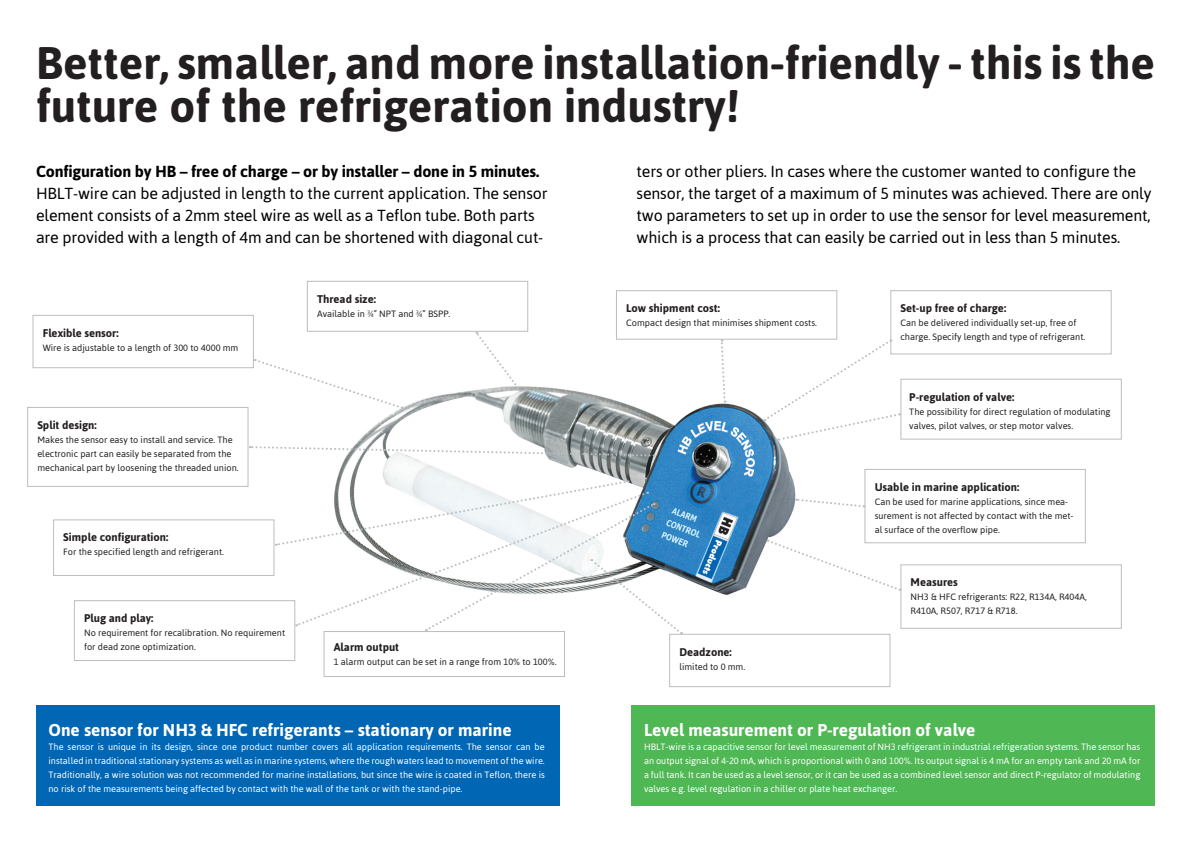
<style>
.page{position:relative;width:1191px;height:842px;background:#fff}
.page>*{position:absolute;margin:0;border:0;box-sizing:border-box;transform-origin:0 0}
.t1{font:700 45.6px/43px "Asap";color:#231f20}
.t2{font:700 17.2px "Asap";color:#fff}
.t3{font:16px/22px "Asap";letter-spacing:-.01em;color:#000}
.t4{font:700 16px "Asap";letter-spacing:-.01em;color:#000}
.t5{font:700 11.2px "Asap";color:#231f20}
.t6{font:9.2px/14px "Asap";color:#fff;text-align:justify}
.t7{font:9.2px/14px "Asap";color:#231f20}
</style>
<div class="page">
<img style="left:337px;top:386px;width:459px;height:209px">
<div style="left:36px;top:706px;width:523px;height:100px;background:#0166b3"></div>
<div style="left:631px;top:706px;width:524px;height:100px;background:#50b755"></div>
<div style="left:33px;top:315px;width:221px;height:53px;border:1px solid #bcbdc0"></div>
<div style="left:900px;top:379px;width:221px;height:60px;border:1px solid #bcbdc0"></div>
<div style="left:890px;top:290px;width:221px;height:64px;border:1px solid #bcbdc0"></div>
<div style="left:307px;top:281px;width:221px;height:51px;border:1px solid #bcbdc0"></div>
<div style="left:616px;top:290px;width:221px;height:50px;border:1px solid #bcbdc0"></div>
<div style="left:864px;top:469px;width:221px;height:74px;border:1px solid #bcbdc0"></div>
<div style="left:900px;top:564px;width:221px;height:65px;border:1px solid #bcbdc0"></div>
<div style="left:669px;top:634px;width:221px;height:53px;border:1px solid #bcbdc0"></div>
<div style="left:27px;top:407px;width:221px;height:80px;border:1px solid #bcbdc0"></div>
<div style="left:53px;top:519px;width:221px;height:57px;border:1px solid #bcbdc0"></div>
<div style="left:74px;top:600px;width:221px;height:61px;border:1px solid #bcbdc0"></div>
<div style="left:324px;top:631px;width:241px;height:46px;border:1px solid #bcbdc0"></div>
<svg style="left:767px;top:539px;width:133px;height:52px"></svg>
<svg style="left:796px;top:498px;width:68px;height:10px"></svg>
<svg style="left:719px;top:339px;width:7px;height:63px"></svg>
<svg style="left:763px;top:340px;width:137px;height:102px"></svg>
<svg style="left:475px;top:331px;width:46px;height:61px"></svg>
<svg style="left:254px;top:359px;width:148px;height:50px"></svg>
<svg style="left:275px;top:477px;width:407px;height:157px"></svg>
<svg style="left:250px;top:445px;width:404px;height:12px"></svg>
<h1 class="t1" style="left:36px;top:41px;width:1120px">Better, smaller, and more installation-friendly - this is the future of the refrigeration industry!</h1>
<h3 class="t4" style="left:36px;top:162px;width:505px">Configuration by HB – free of charge – or by installer – done in 5 minutes.</h3>
<h3 class="t3" style="left:36px;top:182px;width:513px">HBLT-wire can be adjusted in length to the current application. The sensor element consists of a 2mm steel wire as well as a Teflon tube. Both parts are provided with a length of 4m and can be shortened with diagonal cut-</h3>
<p class="t3" style="left:636px;top:160px;width:516px">ters or other pliers. In cases where the customer wanted to configure the sensor, the target of a maximum of 5 minutes was achieved. There are only two parameters to set up in order to use the sensor for level measurement, which is a process that can easily be carried out in less than 5 minutes.</p>
<p class="t5" style="left:43px;top:326px;width:77px">Flexible sensor:</p>
<p class="t7" style="left:43px;top:340px;width:197px">Wire is adjustable to a length of 300 to 4000 mm</p>
<p class="t5" style="left:37px;top:418px;width:61px">Split design:</p>
<p class="t7" style="left:37px;top:433px;width:203px">Makes the sensor easy to install and service. The electronic part can easily be separated from the mechanical part by loosening the threaded union.</p>
<p class="t5" style="left:63px;top:531px;width:107px">Simple configuration:</p>
<p class="t7" style="left:63px;top:545px;width:162px">For the specified length and refrigerant.</p>
<p class="t5" style="left:84px;top:612px;width:71px">Plug and play:</p>
<p class="t7" style="left:84px;top:626px;width:202px">No requirement for recalibration. No requirement for dead zone optimization.</p>
<p class="t5" style="left:317px;top:292px;width:60px">Thread size:</p>
<p class="t7" style="left:317px;top:306px;width:135px">Available in ¾” NPT and ¾” BSPP.</p>
<p class="t5" style="left:626px;top:302px;width:95px">Low shipment cost:</p>
<p class="t7" style="left:626px;top:316px;width:192px">Compact design that minimises shipment costs.</p>
<p class="t5" style="left:334px;top:640px;width:67px">Alarm output</p>
<p class="t7" style="left:334px;top:655px;width:224px">1 alarm output can be set in a range from 10% to 100%.</p>
<p class="t5" style="left:679px;top:645px;width:54px">Deadzone:</p>
<p class="t7" style="left:679px;top:659px;width:67px">limited to 0 mm.</p>
<p class="t5" style="left:900px;top:302px;width:107px">Set-up free of charge:</p>
<p class="t7" style="left:900px;top:316px;width:186px">Can be delivered individually set-up, free of charge. Specify length and type of refrigerant.</p>
<p class="t5" style="left:909px;top:390px;width:106px">P-regulation of valve:</p>
<p class="t7" style="left:909px;top:404px;width:203px">The possibility for direct regulation of modulating valves, pilot valves, or step motor valves.</p>
<p class="t5" style="left:874px;top:480px;width:146px">Usable in marine application:</p>
<p class="t7" style="left:874px;top:495px;width:200px">Can be used for marine applications, since mea&shy;surement is not affected by contact with the met&shy;al surface of the overflow pipe.</p>
<p class="t5" style="left:910px;top:576px;width:49px">Measures</p>
<p class="t7" style="left:910px;top:590px;width:178px">NH3 &amp; HFC refrigerants: R22, R134A, R404A,<br>R410A, R507, R717 &amp; R718.</p>
<h2 class="t2" style="left:48px;top:719px;width:464px">One sensor for NH3 &amp; HFC refrigerants – stationary or marine</h2>
<p class="t6" style="left:48px;top:739px;width:498px">The sensor is unique in its design, since one product number covers all application requirements. The sensor can be installed in traditional stationary systems as well as in marine systems, where the rough waters lead to movement of the wire.<br>Traditionally, a wire solution was not recommended for marine installations, but since the wire is coated in Teflon, there is no risk of the measurements being affected by contact with the wall of the tank or with the stand-pipe.</p>
<h2 class="t2" style="left:644px;top:720px;width:333px">Level measurement or P-regulation of valve</h2>
<p class="t6" style="left:644px;top:740px;width:498px">HBLT-wire is a capacitive sensor for level measurement of NH3 refrigerant in industrial refrigeration systems. The sensor has an output signal of 4-20 mA, which is proportional with 0 and 100%. Its output signal is 4 mA for an empty tank and 20 mA for a full tank. It can be used as a level sensor, or it can be used as a combined level sensor and direct P-regulator of modulating valves e.g. level regulation in a chiller or plate heat exchanger.</p>
</div>
